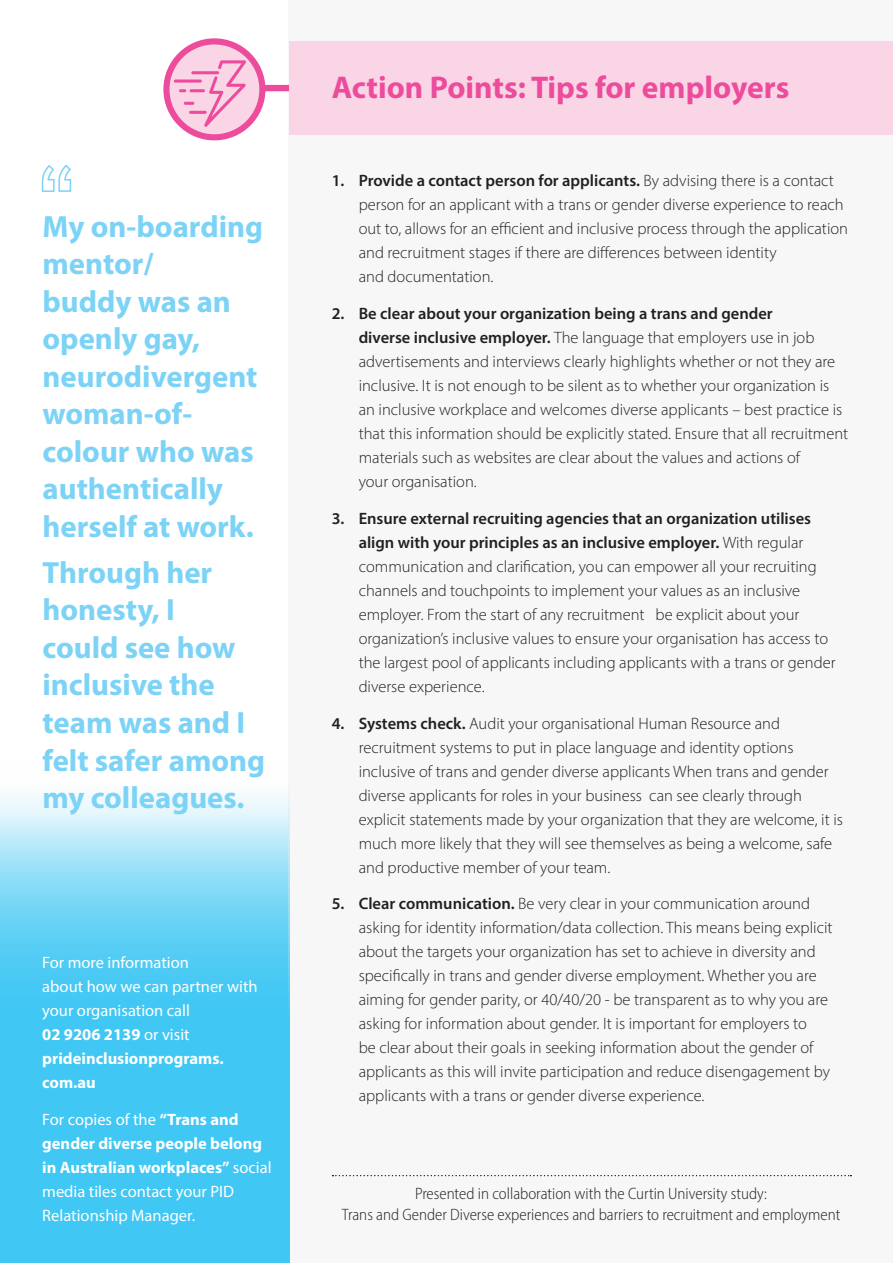
<style>
.page{position:relative;width:893px;height:1263px;background:#fff}
.page>*{position:absolute;margin:0;border:0;box-sizing:border-box;transform-origin:0 0}
.t1{font:700 31.5px "Myriad Pro";color:#ed4c9c}
.t2{font:700 30.75px/37.5px "Myriad Pro";color:#7cd3f6}
.t3{font:300 16.5px/24px "Myriad Pro";color:#231f20}
.t4{font:16.5px/24px "Myriad Pro";color:#fff}
.Basic{font:300 semi-condensed 16.5px/21px "Myriad Pro";color:#231f20;text-align:center}
.s1{font-weight:700}
.s2{font-weight:600}
</style>
<div class="page">
<div style="left:289px;top:0;width:604px;height:1263px;background:#f7f7f8"></div>
<svg style="left:166px;top:41px;width:96px;height:96px;background:#f7b7d5"></svg>
<div style="left:163px;top:38px;width:102px;height:102px;border:6px solid #ed4c9c;border-radius:50%"></div>
<div style="left:260px;top:85px;width:31px;height:6px;background:#ed4c9c"></div>
<div style="left:289px;top:41px;width:604px;height:94px;background:#fad5e5"></div>
<svg style="left:0;top:786px;width:289px;height:401px;background:#69d2f5"></svg>
<div style="left:0;top:1187px;width:289px;height:76px;background:#40c7f4"></div>
<svg style="left:173px;top:60px;width:74px;height:68px;background:#f7b7d5"></svg>
<svg style="left:41px;top:164px;width:31px;height:28px"></svg>
<svg style="left:332px;top:1175px;width:519px;height:1px"></svg>
<p class="t2" style="left:43px;top:207px;width:222px">My on-boarding mentor/<br>buddy was an openly gay, neurodivergent woman-of&shy;colour who was authentically herself at work.</p>
<p class="t2" style="left:43px;top:553px;width:224px">Through her honesty, I<br>could see how inclusive the team was and I felt safer among my colleagues.</p>
<p class="t4" style="left:42px;top:950px;width:217px">For more information<br>about how we can partner with your organisation call<br><span class="s1">02 9206 2139</span> or visit <span class="s1">prideinclusionprograms. com.au</span></p>
<p class="t4" style="left:42px;top:1107px;width:231px">For copies of the <span class="s1">“Trans and gender diverse people belong in Australian workplaces”</span> social media tiles contact your PID<br>Relationship Manager.</p>
<p class="t1" style="left:332px;top:67px;width:459px">Action Points: Tips for employers</p>
<p class="t3" style="left:359px;top:169px;width:491px;text-indent:-27px"><span class="s2">1. Provide a contact person for applicants.</span> By advising there is a contact person for an applicant with a trans or gender diverse experience to reach out to, allows for an efficient and inclusive process through the application and recruitment stages if there are differences between identity<br>and documentation.</p>
<p class="t3" style="left:359px;top:301px;width:491px;text-indent:-27px"><span class="s2">2. Be clear about your organization being a trans and gender<br>diverse inclusive employer.</span> The language that employers use in job advertisements and interviews clearly highlights whether or not they are inclusive. It is not enough to be silent as to whether your organization is an inclusive workplace and welcomes diverse applicants – best practice is that this information should be explicitly stated. Ensure that all recruitment materials such as websites are clear about the values and actions of<br>your organisation.</p>
<p class="t3" style="left:359px;top:506px;width:478px;text-indent:-27px"><span class="s2">3. Ensure external recruiting agencies that an organization utilises align with your principles as an inclusive employer.</span> With regular communication and clarification, you can empower all your recruiting channels and touchpoints to implement your values as an inclusive employer. From the start of any recruitment be explicit about your organization’s inclusive values to ensure your organisation has access to the largest pool of applicants including applicants with a trans or gender diverse experience.</p>
<p class="t3" style="left:359px;top:711px;width:486px;text-indent:-27px"><span class="s2">4. Systems check.</span> Audit your organisational Human Resource and recruitment systems to put in place language and identity options inclusive of trans and gender diverse applicants When trans and gender diverse applicants for roles in your business can see clearly through explicit statements made by your organization that they are welcome, it is much more likely that they will see themselves as being a welcome, safe and productive member of your team.</p>
<p class="t3" style="left:359px;top:892px;width:475px;text-indent:-27px"><span class="s2">5. Clear communication.</span> Be very clear in your communication around asking for identity information/data collection. This means being explicit about the targets your organization has set to achieve in diversity and specifically in trans and gender diverse employment. Whether you are aiming for gender parity, or 40/40/20 - be transparent as to why you are asking for information about gender. It is important for employers to<br>be clear about their goals in seeking information about the gender of applicants as this will invite participation and reduce disengagement by applicants with a trans or gender diverse experience.</p>
<p class="Basic" style="left:342px;top:1183px;width:500px">Presented in collaboration with the Curtin University study:<br>Trans and Gender Diverse experiences and barriers to recruitment and employment</p>
</div>
